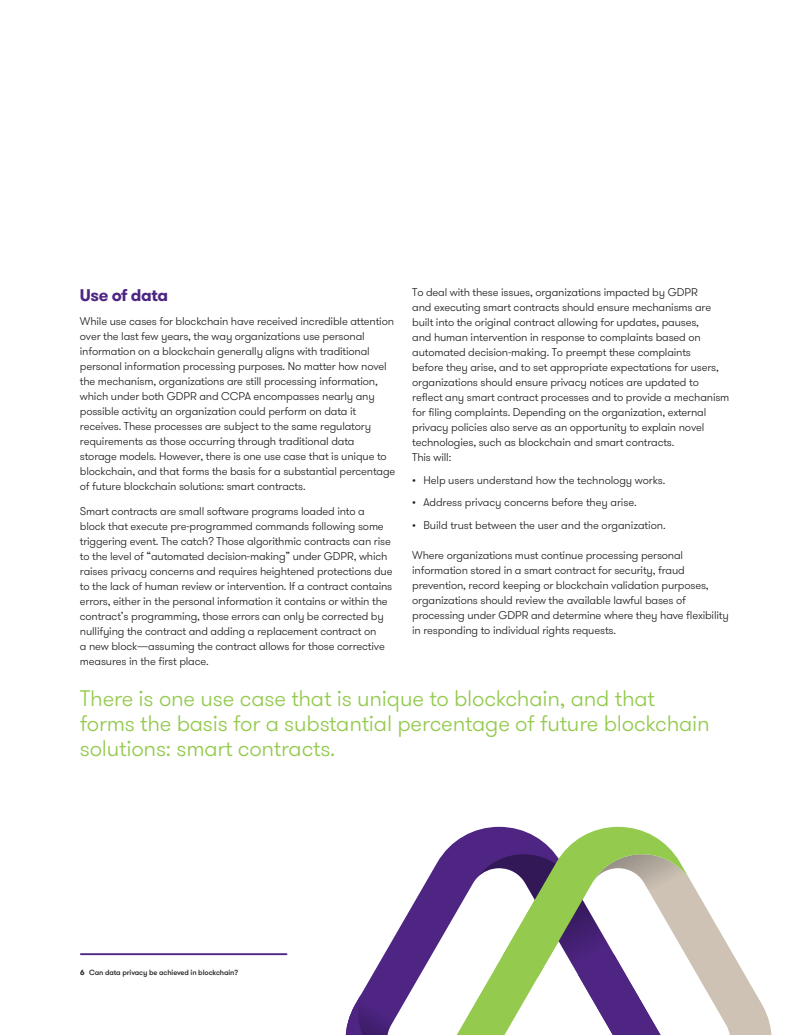
<style>
.page{position:relative;width:810px;height:1035px;background:#fff}
.page>*{position:absolute;margin:0;border:0;box-sizing:border-box;transform-origin:0 0}
._04_Headline_four{font:300 22.5px/25px "GT Walsheim";letter-spacing:-.01em;color:#94ca4e}
._04_Headline_four-2{font:700 16.88px "GT Walsheim";letter-spacing:-.025em;color:#4e2582}
._04_Headline_four-3{font:300 11.25px/15px "GT Walsheim";letter-spacing:-.015em;color:#231f20}
.t1{font:500 7.5px "GT Walsheim";letter-spacing:-.015em;color:#231f20}
.s1{font-weight:700}
</style>
<div class="page">
<hr style="left:81px;top:953px;width:206px;height:2px;background:#4e2582">
<svg style="left:345px;top:827px;width:427px;height:208px"></svg>
<p class="_04_Headline_four-2" style="left:80px;top:284px;width:90px">Use of data</p>
<p class="_04_Headline_four-3" style="left:80px;top:314px;width:317px">While use cases for blockchain have received incredible attention over the last few years, the way organizations use personal information on a blockchain generally aligns with traditional personal information processing purposes. No matter how novel the mechanism, organizations are still processing information, which under both GDPR and CCPA encompasses nearly any possible activity an organization could perform on data it receives. These processes are subject to the same regulatory requirements as those occurring through traditional data<br>storage models. However, there is one use case that is unique to blockchain, and that forms the basis for a substantial percentage of future blockchain solutions: smart contracts.</p>
<p class="_04_Headline_four-3" style="left:80px;top:503px;width:314px">Smart contracts are small software programs loaded into a block that execute pre-programmed commands following some triggering event. The catch? Those algorithmic contracts can rise to the level of “automated decision-making” under GDPR, which raises privacy concerns and requires heightened protections due to the lack of human review or intervention. If a contract contains errors, either in the personal information it contains or within the contract’s programming, those errors can only be corrected by nullifying the contract and adding a replacement contract on<br>a new block—assuming the contract allows for those corrective measures in the first place.</p>
<p class="_04_Headline_four-3" style="left:412px;top:285px;width:319px">To deal with these issues, organizations impacted by GDPR<br>and executing smart contracts should ensure mechanisms are built into the original contract allowing for updates, pauses,<br>and human intervention in response to complaints based on automated decision-making. To preempt these complaints<br>before they arise, and to set appropriate expectations for users, organizations should ensure privacy notices are updated to reflect any smart contract processes and to provide a mechanism for filing complaints. Depending on the organization, external privacy policies also serve as an opportunity to explain novel technologies, such as blockchain and smart contracts.<br>This will:</p>
<p class="_04_Headline_four-3" style="left:412px;top:473px;width:255px">• Help users understand how the technology works.</p>
<p class="_04_Headline_four-3" style="left:412px;top:495px;width:226px">• Address privacy concerns before they arise.</p>
<p class="_04_Headline_four-3" style="left:412px;top:518px;width:255px">• Build trust between the user and the organization.</p>
<p class="_04_Headline_four-3" style="left:412px;top:548px;width:318px">Where organizations must continue processing personal information stored in a smart contract for security, fraud prevention, record keeping or blockchain validation purposes, organizations should review the available lawful bases of processing under GDPR and determine where they have flexibility in responding to individual rights requests.</p>
<p class="_04_Headline_four" style="left:80px;top:686px;width:631px">There is one use case that is unique to blockchain, and that forms the basis for a substantial percentage of future blockchain solutions: smart contracts.</p>
<p class="t1" style="left:80px;top:968px;width:160px"><span class="s1">6</span> Can data privacy be achieved in blockchain?</p>
</div>
